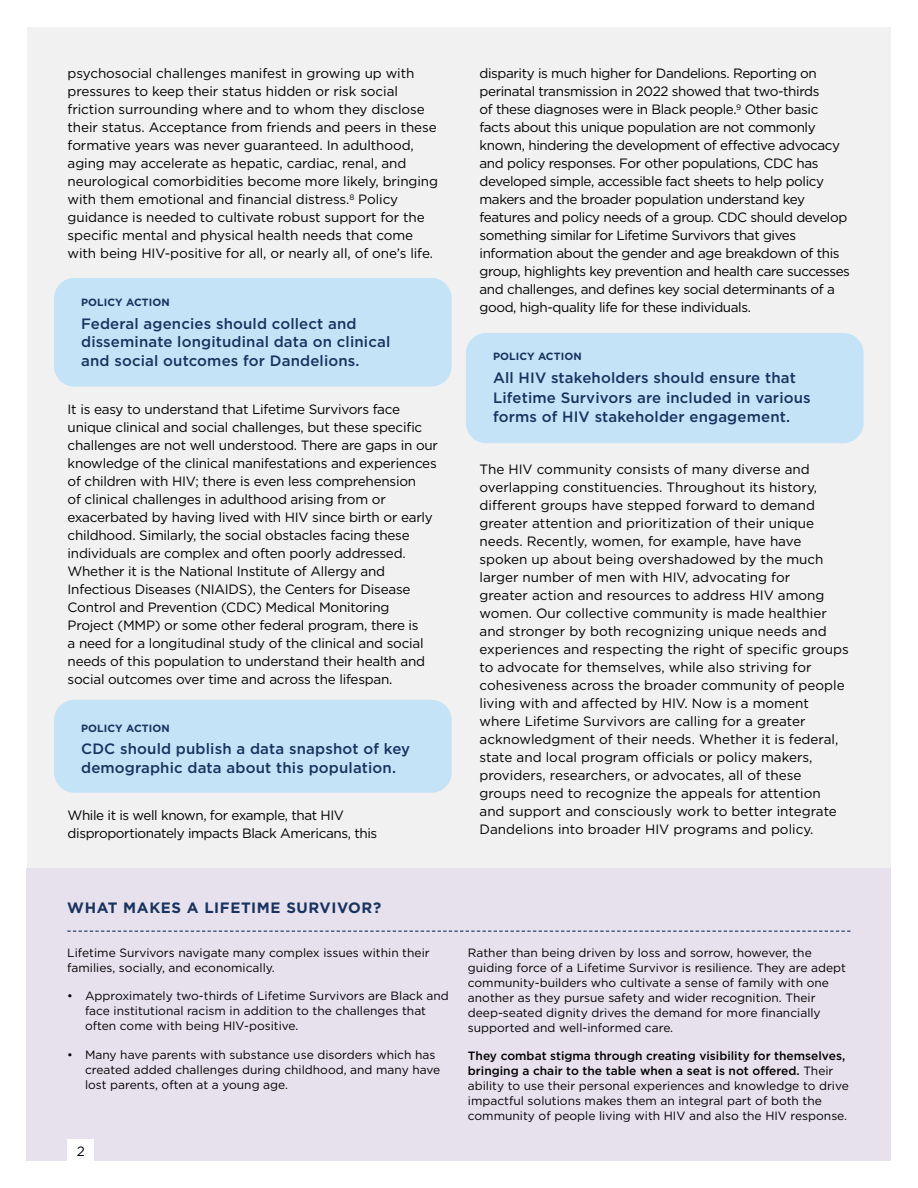
<style>
.page{position:relative;width:918px;height:1188px;background:#fff}
.page>*{position:absolute;margin:0;border:0;box-sizing:border-box;transform-origin:0 0}
._06_Policy_Copy{font:500 15px/18.8px "Gotham";letter-spacing:.01em;color:#18335f}
.t1{font:700 15px "Gotham";letter-spacing:.04em;color:#18335f}
._04_Body_copy{font:13.5px/18px "Gotham";letter-spacing:-.015em;color:#000}
._05_Sidebar_Copy{font:12px/15px "Gotham";color:#000}
._06_Policy_Eyebrow{font:700 10.5px "Gotham";letter-spacing:.01em;color:#18335f}
.s1{font-weight:500}
</style>
<div class="page">
<div style="left:27px;top:27px;width:864px;height:1134px;background:#f1f1f2"></div>
<div style="left:26px;top:869px;width:865px;height:292px;background:#e6e1ed"></div>
<svg style="left:67px;top:931px;width:783px;height:1px"></svg>
<div style="left:54px;top:278px;width:398px;height:109px;background:#c5e3f7;border-radius:20px"></div>
<div style="left:54px;top:700px;width:398px;height:93px;background:#c5e3f7;border-radius:20px"></div>
<div style="left:466px;top:333px;width:398px;height:110px;background:#c5e3f7;border-radius:20px"></div>
<div style="left:68px;top:1139px;width:26px;height:22px;background:#fff"></div>
<p class="_04_Body_copy" style="left:68px;top:64px;width:372px">psychosocial challenges manifest in growing up with pressures to keep their status hidden or risk social friction surrounding where and to whom they disclose their status. Acceptance from friends and peers in these formative years was never guaranteed. In adulthood, aging may accelerate as hepatic, cardiac, renal, and neurological comorbidities become more likely, bringing with them emotional and financial distress.<sup>8</sup> Policy guidance is needed to cultivate robust support for the specific mental and physical health needs that come with being HIV-positive for all, or nearly all, of one’s life.</p>
<p class="_06_Policy_Eyebrow" style="left:81px;top:296px;width:90px">POLICY ACTION</p>
<p class="_06_Policy_Copy" style="left:81px;top:314px;width:311px">Federal agencies should collect and disseminate longitudinal data on clinical and social outcomes for Dandelions.</p>
<p class="_04_Body_copy" style="left:68px;top:400px;width:372px">It is easy to understand that Lifetime Survivors face unique clinical and social challenges, but these specific challenges are not well understood. There are gaps in our knowledge of the clinical manifestations and experiences of children with HIV; there is even less comprehension<br>of clinical challenges in adulthood arising from or exacerbated by having lived with HIV since birth or early childhood. Similarly, the social obstacles facing these individuals are complex and often poorly addressed.<br>Whether it is the National Institute of Allergy and Infectious Diseases (NIAIDS), the Centers for Disease Control and Prevention (CDC) Medical Monitoring Project (MMP) or some other federal program, there is<br>a need for a longitudinal study of the clinical and social needs of this population to understand their health and social outcomes over time and across the lifespan.</p>
<p class="_06_Policy_Eyebrow" style="left:81px;top:721px;width:90px">POLICY ACTION</p>
<p class="_06_Policy_Copy" style="left:81px;top:739px;width:331px">CDC should publish a data snapshot of key demographic data about this population.</p>
<p class="_04_Body_copy" style="left:68px;top:806px;width:311px">While it is well known, for example, that HIV disproportionately impacts Black Americans, this</p>
<p class="_04_Body_copy" style="left:480px;top:64px;width:372px">disparity is much higher for Dandelions. Reporting on perinatal transmission in 2022 showed that two-thirds<br>of these diagnoses were in Black people.<sup>9</sup> Other basic facts about this unique population are not commonly known, hindering the development of effective advocacy and policy responses. For other populations, CDC has developed simple, accessible fact sheets to help policy makers and the broader population understand key features and policy needs of a group. CDC should develop something similar for Lifetime Survivors that gives information about the gender and age breakdown of this group, highlights key prevention and health care successes and challenges, and defines key social determinants of a good, high-quality life for these individuals.</p>
<p class="_06_Policy_Eyebrow" style="left:493px;top:349px;width:90px">POLICY ACTION</p>
<p class="_06_Policy_Copy" style="left:493px;top:368px;width:319px;line-height:19.5px">All HIV stakeholders should ensure that<br>Lifetime Survivors are included in various forms of HIV stakeholder engagement.</p>
<p class="_04_Body_copy" style="left:480px;top:460px;width:371px">The HIV community consists of many diverse and overlapping constituencies. Throughout its history, different groups have stepped forward to demand greater attention and prioritization of their unique needs. Recently, women, for example, have have spoken up about being overshadowed by the much larger number of men with HIV, advocating for<br>greater action and resources to address HIV among women. Our collective community is made healthier and stronger by both recognizing unique needs and experiences and respecting the right of specific groups to advocate for themselves, while also striving for cohesiveness across the broader community of people living with and affected by HIV. Now is a moment where Lifetime Survivors are calling for a greater acknowledgment of their needs. Whether it is federal, state and local program officials or policy makers, providers, researchers, or advocates, all of these groups need to recognize the appeals for attention and support and consciously work to better integrate Dandelions into broader HIV programs and policy.</p>
<p class="t1" style="left:67px;top:898px;width:315px">WHAT MAKES A LIFETIME SURVIVOR?</p>
<p class="_05_Sidebar_Copy" style="left:67px;top:945px;width:364px">Lifetime Survivors navigate many complex issues within their families, socially, and economically.</p>
<p class="_05_Sidebar_Copy" style="left:85px;top:988px;width:365px;text-indent:-18px">• Approximately two-thirds of Lifetime Survivors are Black and face institutional racism in addition to the challenges that often come with being HIV-positive.</p>
<p class="_05_Sidebar_Copy" style="left:85px;top:1047px;width:357px;text-indent:-18px">• Many have parents with substance use disorders which has created added challenges during childhood, and many have lost parents, often at a young age.</p>
<p class="_04_Body_copy" style="left:77px;top:1142px;width:10px">2</p>
<p class="_05_Sidebar_Copy" style="left:468px;top:945px;width:380px">Rather than being driven by loss and sorrow, however, the guiding force of a Lifetime Survivor is resilience. They are adept community-builders who cultivate a sense of family with one another as they pursue safety and wider recognition. Their deep-seated dignity drives the demand for more financially supported and well-informed care.</p>
<p class="_05_Sidebar_Copy" style="left:468px;top:1048px;width:382px"><span class="s1">They combat stigma through creating visibility for themselves, bringing a chair to the table when a seat is not offered.</span> Their ability to use their personal experiences and knowledge to drive impactful solutions makes them an integral part of both the community of people living with HIV and also the HIV response.</p>
</div>
